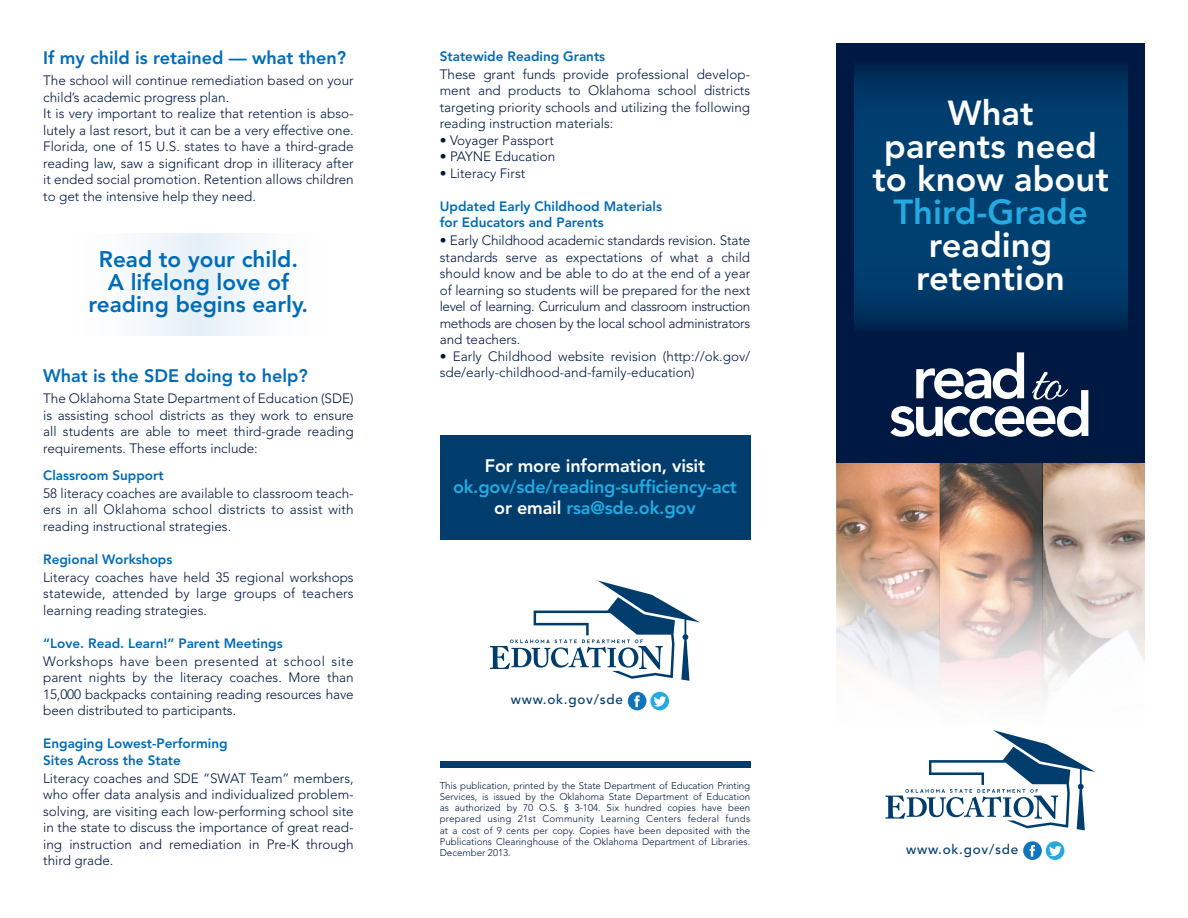
<style>
.page{position:relative;width:1188px;height:918px;background:#fff}
.page>*{position:absolute;margin:0;border:0;box-sizing:border-box;transform-origin:0 0}
.t1{font:800 34.5px "Avenir";color:#fff}
.t2{font:800 34.5px "Avenir";color:#24aae1}
.t3{font:800 22.5px "Avenir";color:#006cb7}
.t4{font:800 18px "Avenir";letter-spacing:-.01em;color:#24aae1}
.t5{font:800 18px "Avenir";color:#006cb7}
.t6{font:800 18px "Avenir";letter-spacing:-.01em;color:#fff}
.t7{font:300 13.5px/16.5px "Avenir";color:#001942;text-align:justify}
.t8{font:800 13.5px "Avenir";color:#006cb7}
.t9{font:500 13.5px "Avenir";letter-spacing:.055em;color:#003d6d}
.t10{font:300 9.75px/11.2px "Avenir";color:#001942;text-align:justify}
.s1{color:#fff}
</style>
<div class="page">
<img style="left:837px;top:462px;width:308px;height:239px">
<div style="left:837px;top:43px;width:308px;height:419px;background:#001942"></div>
<svg style="left:854px;top:66px;width:273px;height:261px;background:#003b6a"></svg>
<svg style="left:885px;top:730px;width:210px;height:100px"></svg>
<svg style="left:1023px;top:841px;width:41px;height:19px"></svg>
<svg style="left:490px;top:581px;width:210px;height:100px"></svg>
<svg style="left:628px;top:692px;width:41px;height:18px"></svg>
<svg style="left:890px;top:352px;width:198px;height:85px"></svg>
<div style="left:440px;top:435px;width:310px;height:105px;background:#003d6d"></div>
<div style="left:440px;top:762px;width:310px;height:6px;background:#003d6d"></div>
<svg style="left:141px;top:234px;width:115px;height:102px;fill:#edf4f9"></svg>
<p class="t5" style="left:43px;top:47px;width:305px">If my child is retained — what then?</p>
<p class="t7" style="left:43px;top:72px;width:312px">The school will continue remediation based on your child’s academic progress plan.</p>
<p class="t7" style="left:43px;top:105px;width:312px">It is very important to realize that retention is abso&shy;lutely a last resort, but it can be a very effective one.<br>Florida, one of 15 U.S. states to have a third-grade reading law, saw a significant drop in illiteracy after it ended social promotion. Retention allows children to get the intensive help they need.</p>
<p class="t3" style="left:99px;top:246px;width:201px">Read to your child.</p>
<p class="t3" style="left:108px;top:269px;width:183px">A lifelong love of</p>
<p class="t3" style="left:89px;top:291px;width:221px">reading begins early.</p>
<p class="t5" style="left:43px;top:365px;width:266px">What is the SDE doing to help?</p>
<p class="t7" style="left:43px;top:390px;width:312px">The Oklahoma State Department of Education (SDE) is assisting school districts as they work to ensure all students are able to meet third-grade reading requirements. These efforts include:</p>
<p class="t8" style="left:43px;top:467px;width:122px">Classroom Support</p>
<p class="t7" style="left:43px;top:485px;width:312px">58 literacy coaches are available to classroom teach&shy;ers in all Oklahoma school districts to assist with reading instructional strategies.</p>
<p class="t8" style="left:43px;top:551px;width:131px">Regional Workshops</p>
<p class="t7" style="left:43px;top:569px;width:312px">Literacy coaches have held 35 regional workshops statewide, attended by large groups of teachers learning reading strategies.</p>
<p class="t8" style="left:43px;top:635px;width:241px">“Love. Read. Learn!” Parent Meetings</p>
<p class="t7" style="left:43px;top:653px;width:312px">Workshops have been presented at school site parent nights by the literacy coaches. More than 15,000 backpacks containing reading resources have been distributed to participants.</p>
<p class="t8" style="left:43px;top:736px;width:186px">Engaging Lowest-Performing</p>
<p class="t8" style="left:43px;top:752px;width:139px">Sites Across the State</p>
<p class="t7" style="left:43px;top:770px;width:312px">Literacy coaches and SDE “SWAT Team” members, who offer data analysis and individualized problem&shy;solving, are visiting each low-performing school site in the state to discuss the importance of great read&shy;ing instruction and remediation in Pre-K through third grade.</p>
<p class="t8" style="left:440px;top:48px;width:167px">Statewide Reading Grants</p>
<p class="t7" style="left:440px;top:66px;width:312px">These grant funds provide professional develop&shy;ment and products to Oklahoma school districts targeting priority schools and utilizing the following reading instruction materials:</p>
<p class="t7" style="left:440px;top:132px;width:116px">• Voyager Passport</p>
<p class="t7" style="left:440px;top:149px;width:117px">• PAYNE Education</p>
<p class="t7" style="left:440px;top:165px;width:87px">• Literacy First</p>
<p class="t8" style="left:440px;top:198px;width:224px">Updated Early Childhood Materials</p>
<p class="t8" style="left:440px;top:215px;width:165px">for Educators and Parents</p>
<p class="t7" style="left:440px;top:233px;width:312px">• Early Childhood academic standards revision. State standards serve as expectations of what a child should know and be able to do at the end of a year of learning so students will be prepared for the next level of learning. Curriculum and classroom instruction methods are chosen by the local school administrators and teachers.</p>
<p class="t7" style="left:440px;top:348px;width:312px">• Early Childhood website revision (http://ok.gov/ sde/early-childhood-and-family-education)</p>
<p class="t6" style="left:485px;top:455px;width:222px">For more information, visit</p>
<p class="t4" style="left:453px;top:476px;width:285px">ok.gov/sde/reading-sufficiency-act</p>
<p class="t4" style="left:494px;top:497px;width:203px"><span class="s1">or email</span> rsa@sde.ok.gov</p>
<p class="t9" style="left:511px;top:692px;width:114px">www.ok.gov/sde</p>
<p class="t10" style="left:440px;top:780px;width:312px">This publication, printed by the State Department of Education Printing Services, is issued by the Oklahoma State Department of Education as authorized by 70 O.S. § 3-104. Six hundred copies have been prepared using 21st Community Learning Centers federal funds at a cost of 9 cents per copy. Copies have been deposited with the Publications Clearinghouse of the Oklahoma Department of Libraries.<br>December 2013.</p>
<p class="t1" style="left:948px;top:93px;width:87px">What</p>
<p class="t1" style="left:884px;top:126px;width:214px">parents need</p>
<p class="t1" style="left:873px;top:159px;width:238px">to know about</p>
<p class="t2" style="left:894px;top:192px;width:196px">Third-Grade</p>
<p class="t1" style="left:929px;top:225px;width:125px">reading</p>
<p class="t1" style="left:916px;top:258px;width:150px">retention</p>
<p class="t9" style="left:906px;top:841px;width:114px">www.ok.gov/sde</p>
</div>
